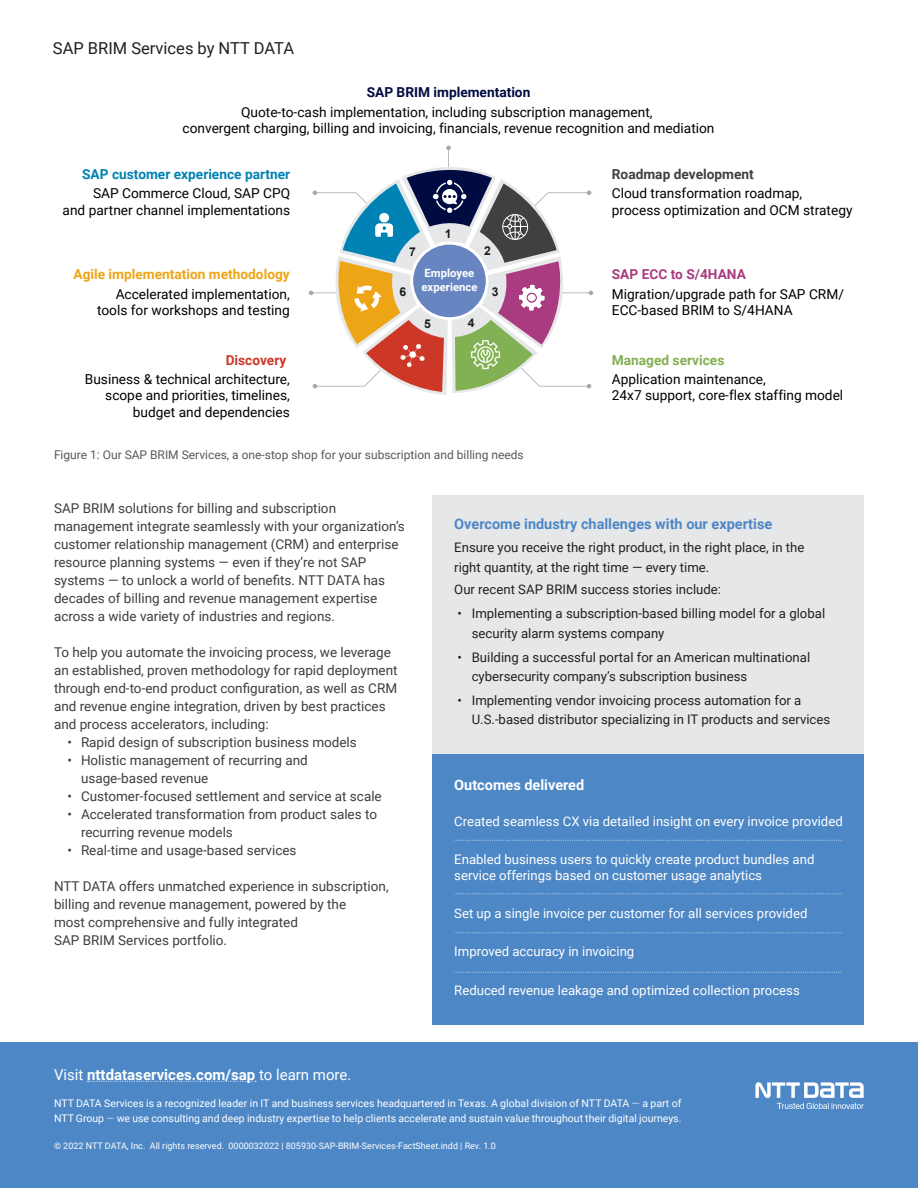
<style>
.page{position:relative;width:918px;height:1188px;background:#fff}
.page>*{position:absolute;margin:0;border:0;box-sizing:border-box;transform-origin:0 0}
.Document_subtitle{font:16.5px "Roboto";color:#231f20}
.t1{font:700 15px "Roboto";color:#fff}
.t2{font:700 14.55px "Roboto";color:#4d87c6}
.t3{font:700 14.55px "Roboto";color:#fff}
.t4{font:13.65px/19px "Roboto";color:#000}
.t5{font:700 13.65px/19px "Roboto";color:#eda516;text-align:right}
.t6{font:700 13.65px/19px "Roboto";color:#0082b4;text-align:right}
.Body_Copy{font:13.5px/18px "Roboto";color:#3e3e3f}
.t7{font:13.2px/19.4px "Roboto";color:#231f20}
.t8{font:13.2px/15.8px "Roboto";color:#fff}
.t9{font:700 12.15px "Arial";color:#1c1c1c}
.Body_Copy-2{font:12px "Roboto";color:#57585a}
.t10{font:700 11.4px/13.6px "Roboto";color:#fff}
.t11{font:10.5px/15px "Roboto";color:#fff}
.t12{font:9px "Roboto";color:#fff}
.s1{font-weight:700;color:#000c41}
.s2{font-weight:400;color:#000}
.s3{font-weight:700;color:#404041}
.s4{font-weight:700;color:#cd3728}
.s5{font-weight:700;color:#a93c80}
.s6{font-weight:700;color:#82b153}
.s7{font-weight:400}
.s8{color:#e6e7e9}
.s9{font-weight:300}
</style>
<div class="page">
<svg style="left:309px;top:146px;width:284px;height:249px"></svg>
<img style="left:470px;top:339px;width:32px;height:31px">
<div style="left:0;top:1042px;width:918px;height:146px;background:#4d87c6"></div>
<svg style="left:755px;top:1082px;width:109px;height:27px"></svg>
<svg style="left:88px;top:1081px;width:168px;height:1px"></svg>
<div style="left:432px;top:495px;width:432px;height:267px;background:#e6e7e9"></div>
<div style="left:432px;top:754px;width:432px;height:270px;background:#4d87c6"></div>
<svg style="left:454px;top:840px;width:388px;height:1px"></svg>
<svg style="left:454px;top:894px;width:388px;height:1px"></svg>
<svg style="left:454px;top:933px;width:388px;height:1px"></svg>
<svg style="left:454px;top:972px;width:388px;height:1px"></svg>
<p class="Document_subtitle" style="left:53px;top:37px;width:243px">SAP BRIM Services by NTT DATA</p>
<p class="t4" style="left:241px;top:83px;width:413px;text-align:center"><span class="s1">SAP BRIM implementation<br></span>Quote-to-cash implementation, including subscription management,</p>
<p class="t4" style="left:183px;top:118px;width:533px">convergent charging, billing and invoicing, financials, revenue recognition and mediation</p>
<p class="t6" style="left:82px;top:164px;width:209px">SAP customer experience partner<br><span class="s2">SAP Commerce Cloud, SAP CPQ</span></p>
<p class="t4" style="left:63px;top:200px;width:229px">and partner channel implementations</p>
<p class="t4" style="left:612px;top:164px;width:192px"><span class="s3">Roadmap development<br></span>Cloud transformation roadmap,</p>
<p class="t4" style="left:612px;top:200px;width:242px">process optimization and OCM strategy</p>
<p class="t5" style="left:73px;top:265px;width:218px">Agile implementation methodology<br><span class="s2">Accelerated implementation,</span></p>
<p class="t4" style="left:97px;top:300px;width:194px">tools for workshops and testing</p>
<p class="t4" style="left:85px;top:350px;width:206px;text-align:right"><span class="s4">Discovery<br></span>Business &amp; technical architecture,</p>
<p class="t4" style="left:105px;top:386px;width:186px;line-height:16.5px;text-align:right">scope and priorities, timelines, budget and dependencies</p>
<p class="t9" style="left:409px;top:243px;width:8px">7</p>
<p class="t9" style="left:445px;top:225px;width:8px">1</p>
<p class="t9" style="left:484px;top:243px;width:8px">2</p>
<p class="t9" style="left:400px;top:284px;width:8px">6</p>
<p class="t10" style="left:421px;top:266px;width:58px">Employee experience</p>
<p class="t9" style="left:424px;top:316px;width:8px">5</p>
<p class="t9" style="left:468px;top:315px;width:8px">4</p>
<p class="t9" style="left:492px;top:284px;width:8px">3</p>
<p class="Body_Copy-2" style="left:54px;top:446px;width:471px">Figure 1: Our SAP BRIM Services, a one-stop shop for your subscription and billing needs</p>
<p class="t4" style="left:612px;top:265px;width:234px"><span class="s5">SAP ECC to S/4HANA<br></span>Migration/upgrade path for SAP CRM/</p>
<p class="t4" style="left:612px;top:300px;width:182px">ECC-based BRIM to S/4HANA</p>
<p class="t4" style="left:612px;top:350px;width:155px"><span class="s6">Managed services<br></span>Application maintenance,</p>
<p class="t4" style="left:612px;top:385px;width:233px">24x7 support, core-flex staffing model</p>
<p class="Body_Copy" style="left:54px;top:498px;width:352px">SAP BRIM solutions for billing and subscription management integrate seamlessly with your organization’s customer relationship management (CRM) and enterprise resource planning systems — even if they’re not SAP systems — to unlock a world of benefits. NTT DATA has decades of billing and revenue management expertise across a wide variety of industries and regions.</p>
<p class="Body_Copy" style="left:54px;top:642px;width:345px">To help you automate the invoicing process, we leverage an established, proven methodology for rapid deployment through end-to-end product configuration, as well as CRM and revenue engine integration, driven by best practices and process accelerators, including:</p>
<p class="Body_Copy" style="left:68px;top:732px;width:291px">• Rapid design of subscription business models</p>
<p class="Body_Copy" style="left:81px;top:750px;width:228px;text-indent:-14px">• Holistic management of recurring and usage-based revenue</p>
<p class="Body_Copy" style="left:68px;top:786px;width:316px">• Customer-focused settlement and service at scale</p>
<p class="Body_Copy" style="left:81px;top:804px;width:298px;text-indent:-14px">• Accelerated transformation from product sales to recurring revenue models</p>
<p class="Body_Copy" style="left:68px;top:840px;width:231px">• Real-time and usage-based services</p>
<p class="Body_Copy" style="left:54px;top:876px;width:336px">NTT DATA offers unmatched experience in subscription, billing and revenue management, powered by the<br>most comprehensive and fully integrated<br>SAP BRIM Services portfolio.</p>
<p class="t1" style="left:54px;top:1064px;width:299px"><span class="s7">Visit</span> nttdataservices.com/sap <span class="s7">to learn more.</span></p>
<p class="t2" style="left:454px;top:513px;width:320px">Overcome industry challenges with our expertise</p>
<p class="t7" style="left:454px;top:537px;width:352px">Ensure you receive the right product, in the right place, in the right quantity, at the right time — every time.</p>
<p class="t7" style="left:454px;top:579px;width:268px">Our recent SAP BRIM success stories include:</p>
<p class="t7" style="left:458px;top:603px;width:369px">• Implementing a subscription-based billing model for a global</p>
<p class="t7" style="left:458px;top:623px;width:209px"><span class="s8">•</span> security alarm systems company</p>
<p class="t7" style="left:458px;top:647px;width:354px">• Building a successful portal for an American multinational</p>
<p class="t7" style="left:458px;top:666px;width:291px"><span class="s8">•</span> cybersecurity company’s subscription business</p>
<p class="t7" style="left:458px;top:690px;width:345px">• Implementing vendor invoicing process automation for a</p>
<p class="t7" style="left:458px;top:709px;width:374px"><span class="s8">•</span> U.S.-based distributor specializing in IT products and services</p>
<p class="t3" style="left:454px;top:774px;width:132px">Outcomes delivered</p>
<p class="t8" style="left:454px;top:812px;width:390px">Created seamless CX via detailed insight on every invoice provided</p>
<p class="t8" style="left:454px;top:851px;width:362px">Enabled business users to quickly create product bundles and service offerings based on customer usage analytics</p>
<p class="t8" style="left:454px;top:905px;width:355px">Set up a single invoice per customer for all services provided</p>
<p class="t8" style="left:454px;top:943px;width:182px">Improved accuracy in invoicing</p>
<p class="t8" style="left:454px;top:982px;width:347px">Reduced revenue leakage and optimized collection process</p>
<p class="t11" style="left:54px;top:1096px;width:629px">NTT DATA Services is a recognized leader in IT and business services headquartered in Texas. A global division of NTT DATA <span class="s9">—</span> a part of<br>NTT Group <span class="s9">—</span> we use consulting and deep industry expertise to help clients accelerate and sustain value throughout their digital journeys.</p>
<p class="t12" style="left:54px;top:1139px;width:443px">© 2022 NTT DATA, Inc. All rights reserved. 0000032022 | 805930-SAP-BRIM-Services-FactSheet.indd | Rev. 1.0</p>
</div>
